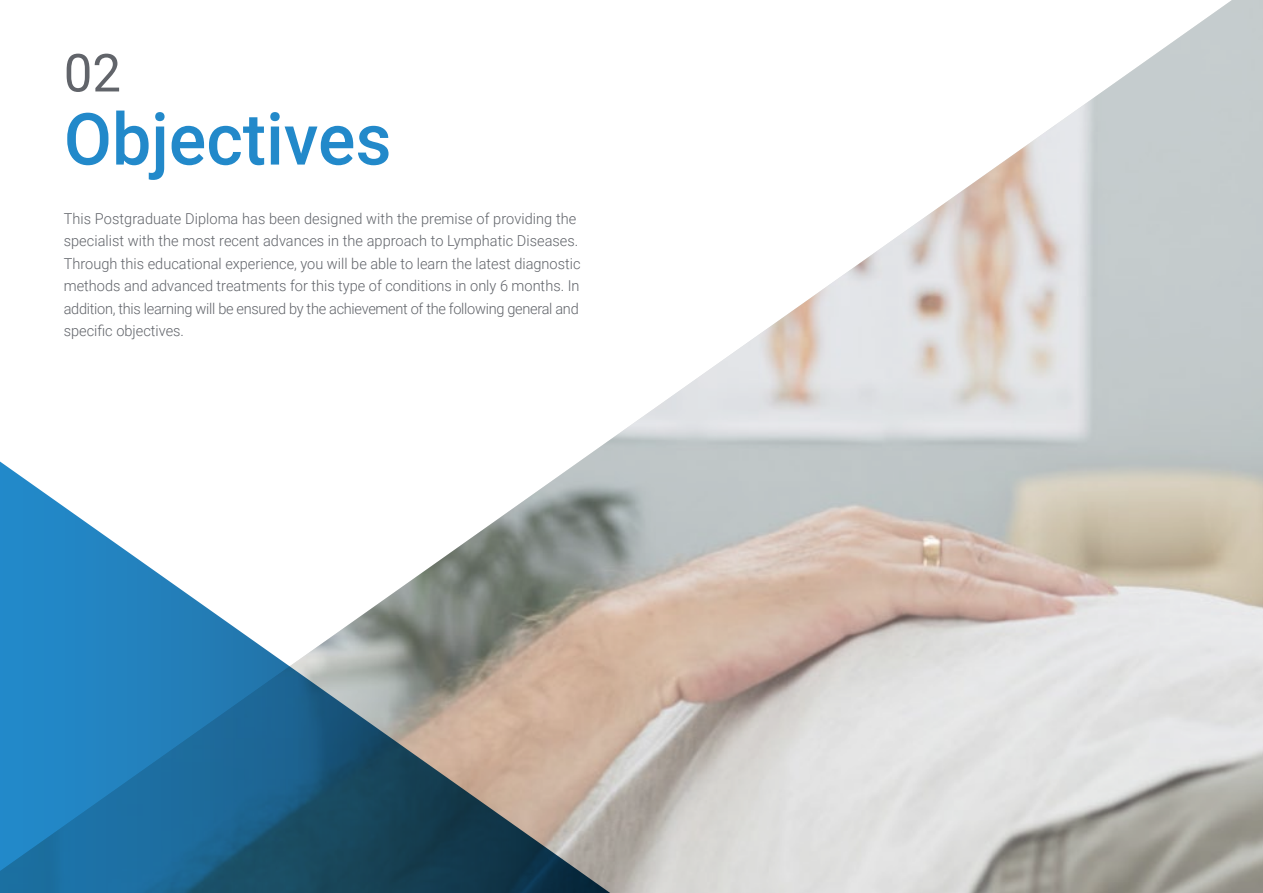
<style>
.page{position:relative;width:1263px;height:893px;background:#fff}
.page>*{position:absolute;margin:0;border:0;box-sizing:border-box;transform-origin:0 0}
.t1{font:500 72px "Roboto";color:#2289ca}
.t2{font:52.5px "Roboto";color:#61646a}
.t3{font:300 15px/22.5px "Roboto";color:#61646a}
</style>
<div class="page">
<img style="left:601px;top:0;width:662px;height:893px">
<svg style="left:0;top:446px;width:640px;height:447px"></svg>
<h2 class="t2" style="left:64px;top:36px;width:59px">02</h2>
<h1 class="t1" style="left:64px;top:89px;width:329px">Objectives</h1>
<p class="t3" style="left:64px;top:207px;width:518px">This Postgraduate Diploma has been designed with the premise of providing the specialist with the most recent advances in the approach to Lymphatic Diseases.<br>Through this educational experience, you will be able to learn the latest diagnostic methods and advanced treatments for this type of conditions in only 6 months. In addition, this learning will be ensured by the achievement of the following general and specific objectives.</p>
</div>
